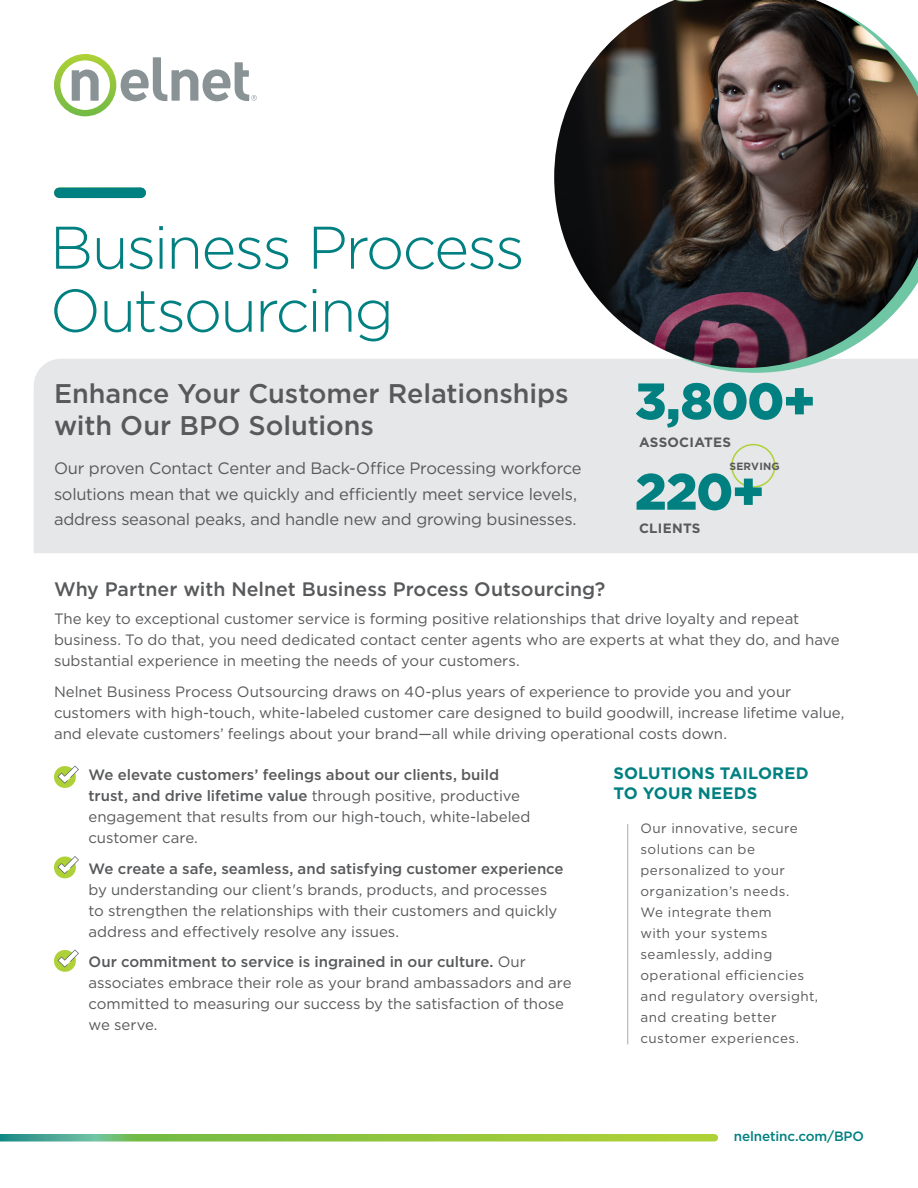
<style>
.page{position:relative;width:918px;height:1188px;background:#fff}
.page>*{position:absolute;margin:0;border:0;box-sizing:border-box;transform-origin:0 0}
.t1{font:300 60px/63px "Gotham";letter-spacing:-.035em;color:#008081}
.graphic_number__teal{font:900 51px "Gotham";letter-spacing:-.025em;color:#008081}
.t2{font:500 27px/32.4px "Gotham";color:#58595b}
.H3_Head_3_gray{font:500 19.5px "Gotham";color:#58595b}
.P_body_intro{font:16.5px/25.5px "Gotham";letter-spacing:-.015em;color:#58595b}
.t3{font:700 16.5px/19.8px "Gotham";letter-spacing:.01em;color:#008081}
.P_body{font:15px/21px "Gotham";letter-spacing:-.005em;color:#58595b}
.P_body_sidebar{font:13.5px/21px "Gotham";letter-spacing:.03em;color:#58595b}
.graphic_label__caps{font:700 13.5px "Gotham";letter-spacing:.02em;color:#58595b}
.t4{font:500 13.5px "Gotham";letter-spacing:-.01em;color:#008081}
.graphic_label__caps-2{font:700 10.5px "Gotham";letter-spacing:.02em;color:#58595b}
.s1{font-weight:500}
</style>
<div class="page">
<div style="left:34px;top:359px;width:884px;height:194px;background:#e6e7e8"></div>
<svg style="left:54px;top:54px;width:203px;height:62px"></svg>
<img style="left:554px;top:0;width:364px;height:368px">
<div style="left:725px;top:459px;width:57px;height:13px;background:#e6e7e8"></div>
<div style="left:731px;top:444px;width:45px;height:44px;border:2px solid #add136;border-radius:50%"></div>
<svg style="left:0;top:1134px;width:714px;height:8px;background:#8ec556"></svg>
<svg style="left:54px;top:765px;width:25px;height:23px"></svg>
<svg style="left:54px;top:856px;width:25px;height:23px"></svg>
<svg style="left:54px;top:949px;width:25px;height:23px"></svg>
<hr style="left:627px;top:824px;width:1px;height:220px;background:#a7a9ac">
<div style="left:59px;top:188px;width:82px;height:10px;background:#008081"></div>
<h1 class="t1" style="left:50px;top:214px;width:476px">Business Process<br>Outsourcing</h1>
<h2 class="t2" style="left:54px;top:377px;width:516px">Enhance Your Customer Relationships with Our BPO Solutions</h2>
<p class="P_body_intro" style="left:54px;top:455px;width:529px">Our proven Contact Center and Back-Office Processing workforce solutions mean that we quickly and efficiently meet service levels, address seasonal peaks, and handle new and growing businesses.</p>
<p class="graphic_number__teal" style="left:635px;top:366px;width:182px">3,800+</p>
<p class="graphic_label__caps-2" style="left:729px;top:459px;width:52px">SERVING</p>
<p class="graphic_number__teal" style="left:635px;top:457px;width:131px">220+</p>
<p class="graphic_label__caps" style="left:639px;top:519px;width:63px">CLIENTS</p>
<p class="graphic_label__caps" style="left:639px;top:434px;width:93px">ASSOCIATES</p>
<h3 class="H3_Head_3_gray" style="left:54px;top:577px;width:553px">Why Partner with Nelnet Business Process Outsourcing?</h3>
<p class="P_body" style="left:54px;top:608px;width:787px">The key to exceptional customer service is forming positive relationships that drive loyalty and repeat business. To do that, you need dedicated contact center agents who are experts at what they do, and have substantial experience in meeting the needs of your customers.</p>
<p class="P_body" style="left:54px;top:681px;width:792px">Nelnet Business Process Outsourcing draws on 40-plus years of experience to provide you and your customers with high-touch, white-labeled customer care designed to build goodwill, increase lifetime value, and elevate customers’ feelings about your brand—all while driving operational costs down.</p>
<p class="P_body" style="left:89px;top:764px;width:443px"><span class="s1">We elevate customers’ feelings about our clients, build trust, and drive lifetime value</span> through positive, productive engagement that results from our high-touch, white-labeled customer care.</p>
<p class="P_body" style="left:89px;top:858px;width:477px"><span class="s1">We create a safe, seamless, and satisfying customer experience </span>by understanding our client's brands, products, and processes to strengthen the relationships with their customers and quickly address and effectively resolve any issues.</p>
<p class="P_body" style="left:88px;top:951px;width:485px"><span class="s1">Our commitment to service is ingrained in our culture.</span> Our associates embrace their role as your brand ambassadors and are committed to measuring our success by the satisfaction of those we serve.</p>
<h3 class="t3" style="left:614px;top:763px;width:197px">SOLUTIONS TAILORED<br>TO YOUR NEEDS</h3>
<p class="P_body_sidebar" style="left:640px;top:818px;width:179px">Our innovative, secure solutions can be personalized to your organization’s needs.<br>We integrate them<br>with your systems seamlessly, adding operational efficiencies and regulatory oversight, and creating better customer experiences.</p>
<p class="t4" style="left:734px;top:1128px;width:132px">nelnetinc.com/BPO</p>
</div>
